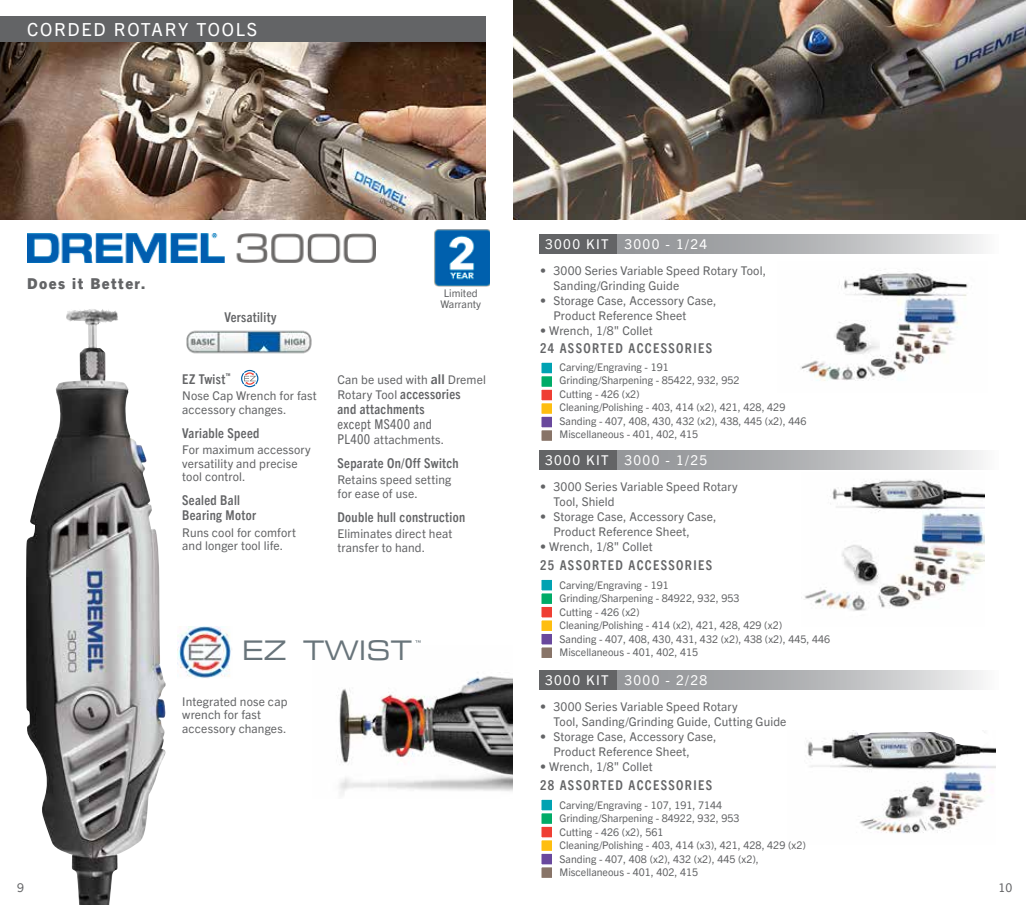
<style>
.page{position:relative;width:1026px;height:905px;background:#fff}
.page>*{position:absolute;margin:0;border:0;box-sizing:border-box;transform-origin:0 0}
.t1{font:expanded 28.35px "Eurostile Next Pro";letter-spacing:.01em;color:#68747a;scale:.95 1}
.t2{font:18px "Trade Gothic Next LT Pro";letter-spacing:.1em;color:#fff}
.t3{font:800 15px "Trade Gothic Next LT Pro";letter-spacing:.1em;color:#636466}
.t4{font:700 condensed 13.5px/15px "Trade Gothic Next LT Pro";letter-spacing:.025em;color:#636466}
.t5{font:700 condensed 13.5px "Trade Gothic Next LT Pro";letter-spacing:.1em;color:#636466}
.t6{font:13.5px "Trade Gothic Next LT Pro";letter-spacing:.1em;color:#fff}
.t7{font:condensed 13.5px "Trade Gothic Next LT Pro";letter-spacing:.025em;color:#636466}
.t8{font:12px/13.5px "Trade Gothic Next LT Pro";letter-spacing:.01em;color:#636466}
.t9{font:10.5px/13.5px "Trade Gothic Next LT Pro";color:#636466}
.s1{font-weight:700;font-size:13.5px}
.s2{font-weight:400;font-stretch:normal;font-size:12px}
.s3{font-stretch:condensed;font-size:13.5px}
.s4{font-weight:800}
</style>
<div class="page">
<img style="left:26px;top:309px;width:140px;height:595px">
<img style="left:27px;top:234px;width:349px;height:29px">
<img style="left:0;top:42px;width:486px;height:177px">
<img style="left:513px;top:0;width:513px;height:219px">
<img style="left:186px;top:330px;width:126px;height:24px">
<div style="left:540px;top:361px;width:14px;height:14px;background:#00a2b2;border:2px solid #fff"></div>
<div style="left:540px;top:578px;width:14px;height:14px;background:#00a2b2;border:2px solid #fff"></div>
<div style="left:540px;top:798px;width:14px;height:13px;background:#00a2b2;border:2px solid #fff"></div>
<div style="left:540px;top:375px;width:14px;height:13px;background:#00ab67;border:2px solid #fff"></div>
<div style="left:540px;top:592px;width:14px;height:13px;background:#00ab67;border:2px solid #fff"></div>
<div style="left:540px;top:811px;width:14px;height:14px;background:#00ab67;border:2px solid #fff"></div>
<div style="left:540px;top:388px;width:14px;height:14px;background:#ef3e33;border:2px solid #fff"></div>
<div style="left:540px;top:605px;width:14px;height:14px;background:#ef3e33;border:2px solid #fff"></div>
<div style="left:540px;top:825px;width:14px;height:13px;background:#ef3e33;border:2px solid #fff"></div>
<div style="left:540px;top:402px;width:14px;height:13px;background:#febe10;border:2px solid #fff"></div>
<div style="left:540px;top:619px;width:14px;height:13px;background:#febe10;border:2px solid #fff"></div>
<div style="left:540px;top:838px;width:14px;height:14px;background:#febe10;border:2px solid #fff"></div>
<div style="left:540px;top:415px;width:14px;height:14px;background:#69489d;border:2px solid #fff"></div>
<div style="left:540px;top:632px;width:14px;height:14px;background:#69489d;border:2px solid #fff"></div>
<div style="left:540px;top:852px;width:14px;height:13px;background:#69489d;border:2px solid #fff"></div>
<div style="left:540px;top:429px;width:14px;height:13px;background:#887468;border:2px solid #fff"></div>
<div style="left:540px;top:646px;width:14px;height:13px;background:#887468;border:2px solid #fff"></div>
<div style="left:540px;top:865px;width:14px;height:14px;background:#887468;border:2px solid #fff"></div>
<img style="left:800px;top:269px;width:168px;height:112px">
<img style="left:804px;top:479px;width:181px;height:132px">
<img style="left:807px;top:732px;width:189px;height:101px">
<div style="left:0;top:16px;width:486px;height:26px;background:#636466"></div>
<img style="left:337px;top:676px;width:176px;height:118px">
<svg style="left:241px;top:370px;width:17px;height:17px"></svg>
<img style="left:434px;top:229px;width:56px;height:58px">
<svg style="left:855px;top:732px;width:141px;height:15px"></svg>
<img style="left:177px;top:626px;width:55px;height:52px">
<div style="left:617px;top:234px;width:382px;height:20px;background:linear-gradient(to right,#86888c,#ededee)"></div>
<div style="left:617px;top:450px;width:382px;height:20px;background:linear-gradient(to right,#86888c,#ededee)"></div>
<div style="left:617px;top:670px;width:382px;height:20px;background:linear-gradient(to right,#86888c,#ededee)"></div>
<div style="left:540px;top:234px;width:77px;height:20px;background:#636466"></div>
<div style="left:540px;top:450px;width:77px;height:20px;background:#636466"></div>
<div style="left:540px;top:670px;width:77px;height:20px;background:#636466"></div>
<h2 class="t2" style="left:27px;top:17px;width:232px">CORDED ROTARY TOOLS</h2>
<p class="t3" style="left:27px;top:273px;width:120px">Does it Better.</p>
<p class="t4" style="left:225px;top:309px;width:54px">Versatility</p>
<p class="t4" style="left:182px;top:370px;width:50px">EZ Twist<sup>™</sup></p>
<p class="t8" style="left:182px;top:388px;width:136px">Nose Cap Wrench for fast accessory changes.</p>
<p class="t4" style="left:182px;top:424px;width:79px">Variable Speed</p>
<p class="t8" style="left:182px;top:442px;width:130px">For maximum accessory versatility and precise tool control.</p>
<p class="t4" style="left:182px;top:492px;width:75px">Sealed Ball<br>Bearing Motor</p>
<p class="t8" style="left:182px;top:525px;width:115px">Runs cool for comfort and longer tool life.</p>
<p class="t9" style="left:440px;top:287px;width:42px;line-height:10.5px;text-align:center">Limited<br>Warranty</p>
<p class="t8" style="left:338px;top:372px;width:150px">Can be used with <span class="s1">all</span> Dremel</p>
<p class="t4" style="left:338px;top:385px;width:125px"><span class="s2">Rotary Tool</span> accessories and attachments</p>
<p class="t7" style="left:338px;top:414px;width:96px">except MS400 and</p>
<p class="t8" style="left:338px;top:432px;width:108px"><span class="s3">PL400</span> attachments.</p>
<p class="t4" style="left:338px;top:454px;width:123px">Separate On/Off Switch</p>
<p class="t8" style="left:338px;top:472px;width:115px">Retains speed setting for ease of use.</p>
<p class="t4" style="left:338px;top:508px;width:129px">Double hull construction</p>
<p class="t8" style="left:338px;top:526px;width:116px">Eliminates direct heat transfer to hand.</p>
<h1 class="t1" style="left:242px;top:635px;width:180px">EZ TWIST</h1>
<p class="t8" style="left:182px;top:694px;width:107px">Integrated nose cap wrench for fast accessory changes.</p>
<p class="t6" style="left:545px;top:235px;width:164px">3000 KIT 3000 - 1/24</p>
<p class="t8" style="left:554px;top:262px;width:214px;line-height:15px;text-indent:-14px"><span class="s4">•</span> 3000 Series Variable Speed Rotary Tool,<br>Sanding/Grinding Guide</p>
<p class="t8" style="left:554px;top:292px;width:165px;line-height:15px;text-indent:-14px"><span class="s4">•</span> Storage Case, Accessory Case,<br>Product Reference Sheet</p>
<p class="t8" style="left:540px;top:323px;width:114px"><span class="s4">•</span> Wrench, 1/8" Collet</p>
<p class="t5" style="left:540px;top:339px;width:174px">24 ASSORTED ACCESSORIES</p>
<p class="t9" style="left:560px;top:359px;width:249px">Carving/Engraving - 191<br>Grinding/Sharpening - 85422, 932, 952<br>Cutting - 426 (x2)<br>Cleaning/Polishing - 403, 414 (x2), 421, 428, 429<br>Sanding - 407, 408, 430, 432 (x2), 438, 445 (x2), 446<br>Miscellaneous - 401, 402, 415</p>
<p class="t6" style="left:545px;top:451px;width:164px">3000 KIT 3000 - 1/25</p>
<p class="t8" style="left:554px;top:478px;width:186px;line-height:15px;text-indent:-14px"><span class="s4">•</span> 3000 Series Variable Speed Rotary<br>Tool, Shield</p>
<p class="t8" style="left:554px;top:508px;width:165px;line-height:15px;text-indent:-14px"><span class="s4">•</span> Storage Case, Accessory Case,<br>Product Reference Sheet,</p>
<p class="t8" style="left:540px;top:539px;width:114px"><span class="s4">•</span> Wrench, 1/8" Collet</p>
<p class="t5" style="left:540px;top:556px;width:174px">25 ASSORTED ACCESSORIES</p>
<p class="t9" style="left:560px;top:577px;width:272px">Carving/Engraving - 191<br>Grinding/Sharpening - 84922, 932, 953<br>Cutting - 426 (x2)<br>Cleaning/Polishing - 414 (x2), 421, 428, 429 (x2)<br>Sanding - 407, 408, 430, 431, 432 (x2), 438 (x2), 445, 446<br>Miscellaneous - 401, 402, 415</p>
<p class="t6" style="left:545px;top:671px;width:164px">3000 KIT 3000 - 2/28</p>
<p class="t8" style="left:554px;top:698px;width:234px;line-height:15px;text-indent:-14px"><span class="s4">•</span> 3000 Series Variable Speed Rotary<br>Tool, Sanding/Grinding Guide, Cutting Guide</p>
<p class="t8" style="left:554px;top:728px;width:165px;line-height:15px;text-indent:-14px"><span class="s4">•</span> Storage Case, Accessory Case,<br>Product Reference Sheet,</p>
<p class="t8" style="left:540px;top:759px;width:114px"><span class="s4">•</span> Wrench, 1/8" Collet</p>
<p class="t5" style="left:540px;top:775px;width:174px">28 ASSORTED ACCESSORIES</p>
<p class="t9" style="left:560px;top:797px;width:248px">Carving/Engraving - 107, 191, 7144<br>Grinding/Sharpening - 84922, 932, 953<br>Cutting - 426 (x2), 561<br>Cleaning/Polishing - 403, 414 (x3), 421, 428, 429 (x2)<br>Sanding - 407, 408 (x2), 432 (x2), 445 (x2), Miscellaneous - 401, 402, 415</p>
<p class="t8" style="left:17px;top:880px;width:8px">9</p>
<p class="t8" style="left:998px;top:880px;width:15px">10</p>
</div>
